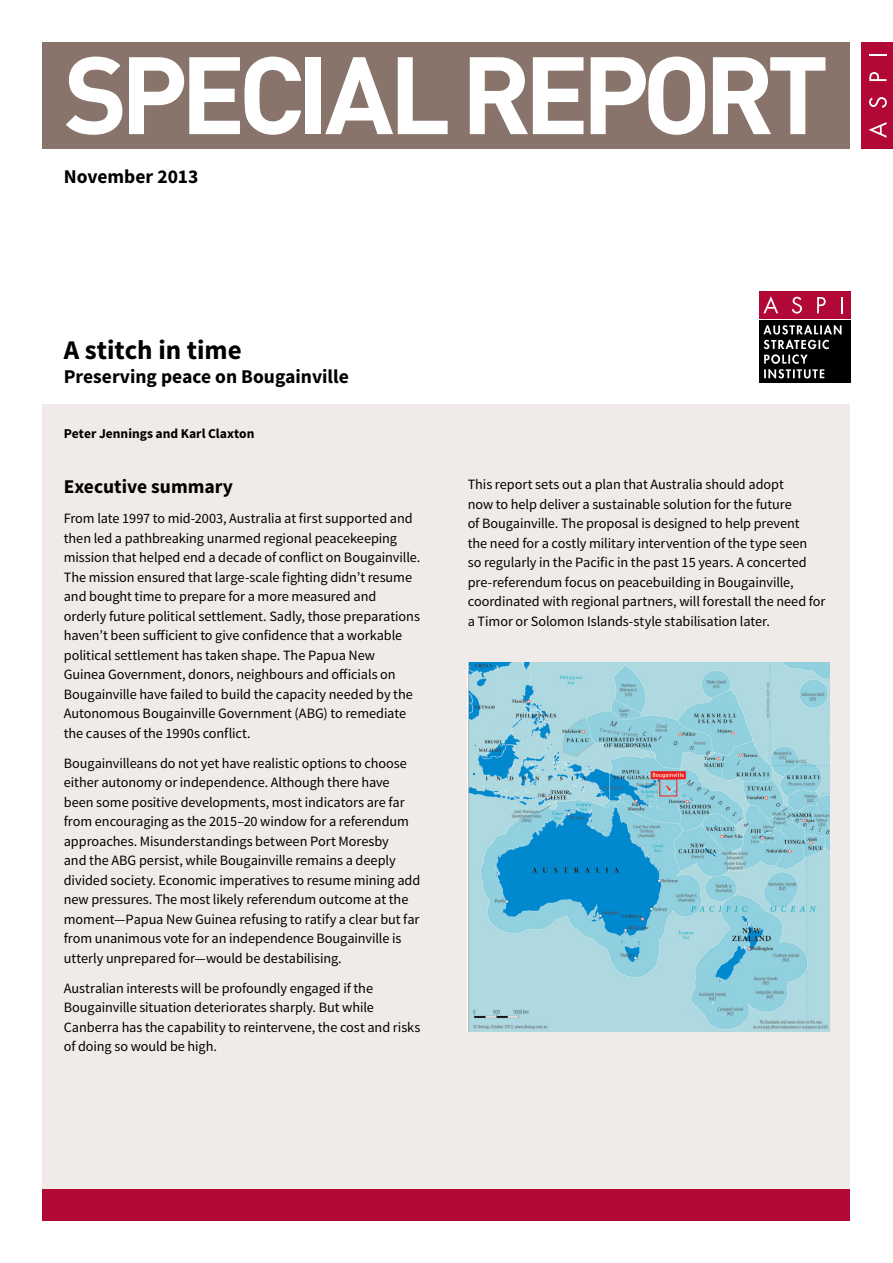
<style>
.page{position:relative;width:893px;height:1263px;background:#fff}
.page>*{position:absolute;margin:0;border:0;box-sizing:border-box;transform-origin:0 0}
.t1{font:700 108px "DIN";letter-spacing:-.07em;color:#fff}
.t2{font:700 27px "Source Sans Pro";color:#000}
.t3{font:700 19.5px "Source Sans Pro";color:#000}
.t4{font:14.25px/19.5px "Source Sans Pro";letter-spacing:-.005em;color:#000}
.t5{font:700 13.5px "Source Sans Pro";color:#000}
</style>
<div class="page">
<div style="left:43px;top:404px;width:807px;height:784px;background:#f0ebe8"></div>
<div style="left:43px;top:1188px;width:807px;height:32px;background:#b10836"></div>
<div style="left:43px;top:43px;width:807px;height:106px;background:#88746a"></div>
<div style="left:861px;top:43px;width:32px;height:106px;background:#b10836"></div>
<svg style="left:868px;top:122px;width:18px;height:16px"></svg>
<svg style="left:869px;top:97px;width:18px;height:11px"></svg>
<svg style="left:869px;top:72px;width:17px;height:9px"></svg>
<svg style="left:869px;top:54px;width:17px;height:2px"></svg>
<div style="left:759px;top:321px;width:91px;height:62px;background:#000"></div>
<div style="left:759px;top:291px;width:91px;height:27px;background:#b10836"></div>
<svg style="left:763px;top:296px;width:15px;height:17px"></svg>
<svg style="left:792px;top:297px;width:10px;height:17px"></svg>
<svg style="left:817px;top:297px;width:9px;height:16px"></svg>
<svg style="left:841px;top:297px;width:1px;height:16px"></svg>
<svg style="left:763px;top:325px;width:78px;height:53px"></svg>
<img style="left:468px;top:662px;width:361px;height:370px">
<h1 class="t1" style="left:64px;top:24px;width:766px">SPECIAL REPORT</h1>
<h3 class="t3" style="left:64px;top:164px;width:136px">November 2013</h3>
<h2 class="t2" style="left:64px;top:332px;width:179px">A stitch in time</h2>
<h3 class="t3" style="left:64px;top:364px;width:287px">Preserving peace on Bougainville</h3>
<p class="t5" style="left:64px;top:424px;width:192px">Peter Jennings and Karl Claxton</p>
<h3 class="t3" style="left:64px;top:474px;width:171px">Executive summary</h3>
<p class="t4" style="left:64px;top:509px;width:358px">From late 1997 to mid-2003, Australia at first supported and then led a pathbreaking unarmed regional peacekeeping mission that helped end a decade of conflict on Bougainville.<br>The mission ensured that large-scale fighting didn’t resume and bought time to prepare for a more measured and orderly future political settlement. Sadly, those preparations haven’t been sufficient to give confidence that a workable political settlement has taken shape. The Papua New<br>Guinea Government, donors, neighbours and officials on Bougainville have failed to build the capacity needed by the Autonomous Bougainville Government (ABG) to remediate the causes of the 1990s conflict.</p>
<p class="t4" style="left:64px;top:754px;width:358px">Bougainvilleans do not yet have realistic options to choose either autonomy or independence. Although there have been some positive developments, most indicators are far from encouraging as the 2015–20 window for a referendum approaches. Misunderstandings between Port Moresby<br>and the ABG persist, while Bougainville remains a deeply divided society. Economic imperatives to resume mining add new pressures. The most likely referendum outcome at the moment—Papua New Guinea refusing to ratify a clear but far from unanimous vote for an independence Bougainville is utterly unprepared for—would be destabilising.</p>
<p class="t4" style="left:64px;top:979px;width:358px">Australian interests will be profoundly engaged if the Bougainville situation deteriorates sharply. But while Canberra has the capability to reintervene, the cost and risks of doing so would be high.</p>
<p class="t4" style="left:468px;top:475px;width:359px">This report sets out a plan that Australia should adopt<br>now to help deliver a sustainable solution for the future<br>of Bougainville. The proposal is designed to help prevent<br>the need for a costly military intervention of the type seen<br>so regularly in the Pacific in the past 15 years. A concerted pre-referendum focus on peacebuilding in Bougainville, coordinated with regional partners, will forestall the need for a Timor or Solomon Islands-style stabilisation later.</p>
</div>
